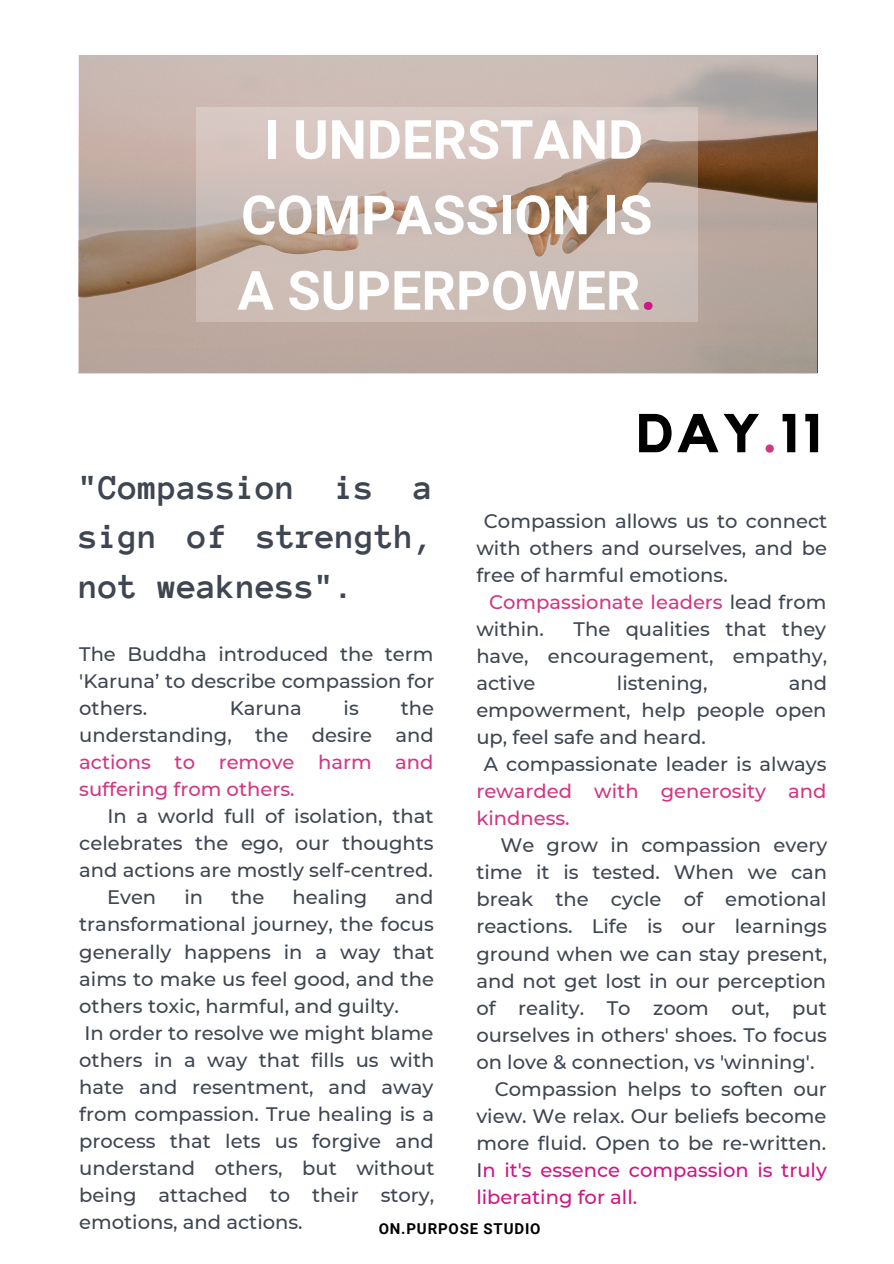
<style>
.page{position:relative;width:894px;height:1264px;background:#fff}
.page>*{position:absolute;margin:0;border:0;box-sizing:border-box;transform-origin:0 0}
.t1{font:700 54px/75.4px "Roboto";color:#fff;text-align:center}
.t2{font:700 54px "Kollektif";color:#000}
.t3{font:700 36px/49.5px "Anonymous Pro";color:#3f4652;text-align:justify}
.t4{font:500 19.5px/27px "Montserrat";color:#3f4652;text-align:justify}
.t5{font:500 19.5px/27px "Montserrat";color:#d13882;text-align:justify}
.t6{font:700 15px "Roboto";letter-spacing:.055em;color:#000}
.s1{color:#cd1885}
.s2{color:#d13882}
.s3{color:#3f4652}
</style>
<div class="page">
<img style="left:78px;top:56px;width:738px;height:317px">
<svg style="left:196px;top:108px;width:502px;height:214px;background:#c8b6ad"></svg>
<p class="t1" style="left:237px;top:102px;width:420px">I UNDERSTAND<br>COMPASSION IS<br>A SUPERPOWER<span class="s1">.</span></p>
<p class="t2" style="left:636px;top:408px;width:187px">DAY<span class="s2">.</span>11</p>
<p class="t3" style="left:79px;top:462px;width:356px">"Compassion is a sign of strength, not weakness".</p>
<p class="t4" style="left:476px;top:507px;width:352px;text-indent:7px">Compassion allows us to connect with others and ourselves, and be free of harmful emotions.</p>
<p class="t5" style="left:476px;top:588px;width:351px;text-indent:13px">Compassionate leaders <span class="s3">lead from within.</span></p>
<p class="t4" style="left:476px;top:615px;width:352px;text-indent:97px">The qualities that they have, encouragement, empathy, active</p>
<p class="t4" style="left:79px;top:640px;width:356px">The Buddha introduced the term 'Karuna’ to describe compassion for others.</p>
<p class="t4" style="left:616px;top:669px;width:92px">listening,</p>
<p class="t4" style="left:476px;top:669px;width:352px;text-indent:312px">and empowerment, help people open up, feel safe and heard.</p>
<p class="t5" style="left:476px;top:750px;width:352px;text-indent:7px"><span class="s3">A compassionate leader is always </span>rewarded with generosity and kindness.</p>
<p class="t4" style="left:476px;top:831px;width:352px;text-indent:24px">We grow in compassion every time it is tested. When we can break the cycle of emotional reactions. Life is our learnings ground when we can stay present, and not get lost in our perception of reality. To zoom out, put ourselves in others' shoes. To focus on love &amp; connection, vs 'winning'.</p>
<p class="t4" style="left:476px;top:1075px;width:352px;text-indent:18px">Compassion helps to soften our view. We relax. Our beliefs become more fluid. Open to be re-written.<br>I<span class="s1">n it's essence compassion is truly liberating for all.</span></p>
<p class="t4" style="left:230px;top:694px;width:73px">Karuna</p>
<p class="t4" style="left:343px;top:694px;width:17px">is</p>
<p class="t5" style="left:79px;top:694px;width:356px;text-indent:321px"><span class="s3">the understanding, the desire and </span>actions to remove harm and suffering from others.</p>
<p class="t4" style="left:79px;top:802px;width:356px;text-indent:28px">In a world full of isolation, that celebrates the ego, our thoughts and actions are mostly self-centred.</p>
<p class="t4" style="left:107px;top:884px;width:51px">Even</p>
<p class="t4" style="left:184px;top:884px;width:20px">in</p>
<p class="t4" style="left:231px;top:884px;width:35px">the</p>
<p class="t4" style="left:292px;top:884px;width:76px">healing</p>
<p class="t4" style="left:79px;top:884px;width:356px;text-indent:316px">and transformational journey, the focus generally happens in a way that aims to make us feel good, and the others toxic, harmful, and guilty.</p>
<p class="t4" style="left:79px;top:1019px;width:356px">In order to resolve we might blame others in a way that fills us with hate and resentment, and away from compassion. True healing is a process that lets us forgive and understand others, but without being attached to their story, emotions, and actions.</p>
<p class="t6" style="left:378px;top:1220px;width:163px">ON.PURPOSE STUDIO</p>
</div>
